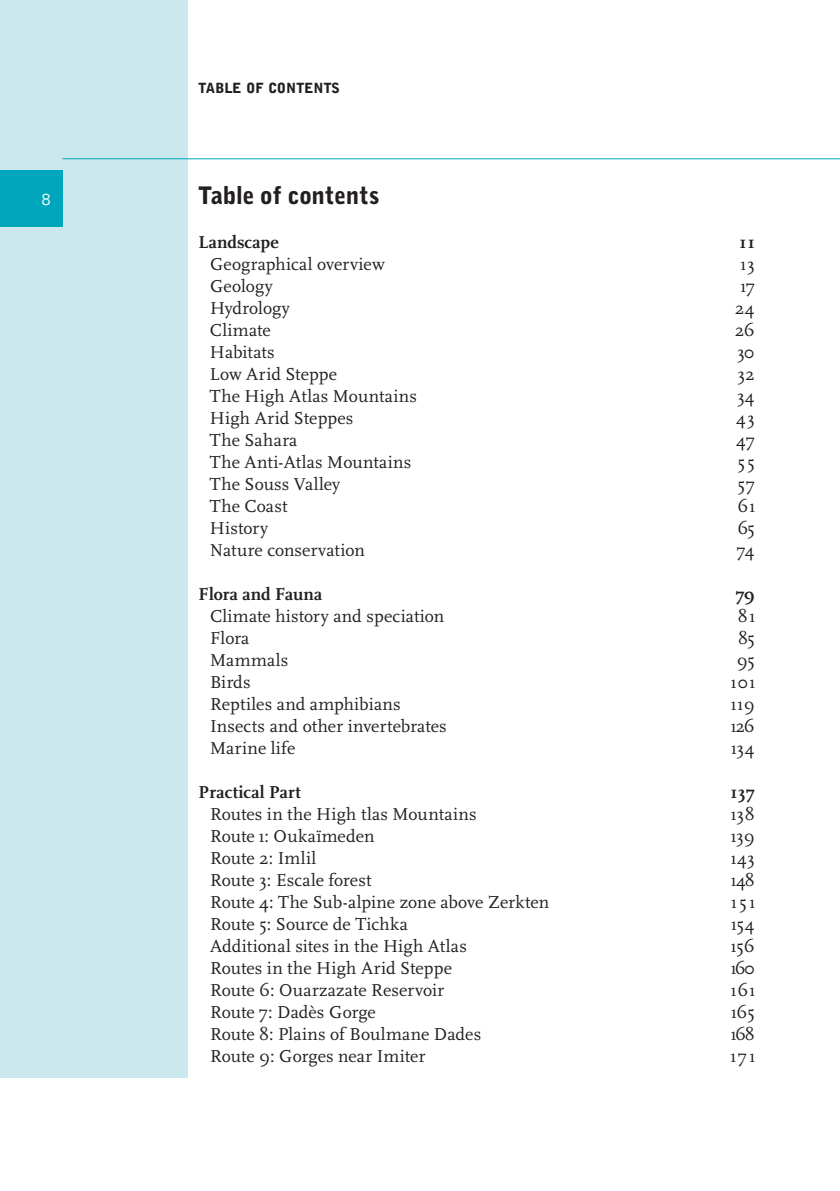
<style>
.page{position:relative;width:840px;height:1191px;background:#fff}
.page>*{position:absolute;margin:0;border:0;box-sizing:border-box;transform-origin:0 0}
.t1{font:900 24px "Bell Gothic";letter-spacing:-.005em;color:#231f20}
.t2{font:18px "Scala Pro";letter-spacing:.005em;color:#231f20}
.t3{font:700 18px "Scala Pro";letter-spacing:.01em;color:#231f20}
.t4{font:18px "Bell Gothic";color:#fff}
.t5{font:900 14px "Bell Gothic";color:#231f20}
</style>
<div class="page">
<div style="left:0;top:0;width:187px;height:1077px;background:#cae8ee"></div>
<hr style="left:62px;top:158px;width:777px;height:1px;background:#00a7bc">
<div style="left:0;top:170px;width:62px;height:57px;background:#00a7bc"></div>
<p class="t5" style="left:198px;top:78px;width:143px">TABLE OF CONTENTS</p>
<p class="t4" style="left:41px;top:187px;width:12px">8</p>
<h1 class="t1" style="left:198px;top:180px;width:182px">Table of contents</h1>
<p class="t3" style="left:198px;top:231px;width:82px">Landscape</p>
<p class="t3" style="left:739px;top:231px;width:17px">11</p>
<p class="t2" style="left:210px;top:253px;width:176px">Geographical overview</p>
<p class="t2" style="left:740px;top:253px;width:16px">13</p>
<p class="t2" style="left:210px;top:275px;width:64px">Geology</p>
<p class="t2" style="left:740px;top:275px;width:16px">17</p>
<p class="t2" style="left:210px;top:297px;width:81px">Hydrology</p>
<p class="t2" style="left:734px;top:297px;width:21px">24</p>
<p class="t2" style="left:210px;top:319px;width:62px">Climate</p>
<p class="t2" style="left:734px;top:319px;width:21px">26</p>
<p class="t2" style="left:210px;top:341px;width:66px">Habitats</p>
<p class="t2" style="left:736px;top:341px;width:19px">30</p>
<p class="t2" style="left:210px;top:363px;width:129px">Low Arid Steppe</p>
<p class="t2" style="left:737px;top:363px;width:19px">32</p>
<p class="t2" style="left:210px;top:385px;width:208px">The High Atlas Mountains</p>
<p class="t2" style="left:736px;top:385px;width:19px">34</p>
<p class="t2" style="left:210px;top:407px;width:145px">High Arid Steppes</p>
<p class="t2" style="left:735px;top:407px;width:20px">43</p>
<p class="t2" style="left:210px;top:429px;width:89px">The Sahara</p>
<p class="t2" style="left:735px;top:429px;width:20px">47</p>
<p class="t2" style="left:210px;top:451px;width:203px">The Anti-Atlas Mountains</p>
<p class="t2" style="left:737px;top:451px;width:19px">55</p>
<p class="t2" style="left:210px;top:473px;width:132px">The Souss Valley</p>
<p class="t2" style="left:737px;top:473px;width:19px">57</p>
<p class="t2" style="left:210px;top:495px;width:79px">The Coast</p>
<p class="t2" style="left:737px;top:495px;width:19px">61</p>
<p class="t2" style="left:210px;top:517px;width:59px">History</p>
<p class="t2" style="left:737px;top:517px;width:19px">65</p>
<p class="t2" style="left:210px;top:539px;width:156px">Nature conservation</p>
<p class="t2" style="left:736px;top:539px;width:20px">74</p>
<p class="t3" style="left:198px;top:583px;width:125px">Flora and Fauna</p>
<p class="t3" style="left:735px;top:583px;width:20px">79</p>
<p class="t2" style="left:210px;top:605px;width:236px">Climate history and speciation</p>
<p class="t2" style="left:737px;top:605px;width:18px">81</p>
<p class="t2" style="left:210px;top:627px;width:41px">Flora</p>
<p class="t2" style="left:737px;top:627px;width:18px">85</p>
<p class="t2" style="left:210px;top:649px;width:80px">Mammals</p>
<p class="t2" style="left:736px;top:649px;width:20px">95</p>
<p class="t2" style="left:210px;top:671px;width:42px">Birds</p>
<p class="t2" style="left:730px;top:671px;width:25px">101</p>
<p class="t2" style="left:210px;top:693px;width:192px">Reptiles and amphibians</p>
<p class="t2" style="left:730px;top:693px;width:25px">119</p>
<p class="t2" style="left:210px;top:715px;width:238px">Insects and other invertebrates</p>
<p class="t2" style="left:730px;top:715px;width:25px">126</p>
<p class="t2" style="left:210px;top:737px;width:87px">Marine life</p>
<p class="t2" style="left:731px;top:737px;width:25px">134</p>
<p class="t3" style="left:198px;top:781px;width:104px">Practical Part</p>
<p class="t3" style="left:730px;top:781px;width:26px">137</p>
<p class="t2" style="left:210px;top:803px;width:268px">Routes in the High tlas Mountains</p>
<p class="t2" style="left:730px;top:803px;width:25px">138</p>
<p class="t2" style="left:210px;top:825px;width:166px">Route 1: Oukaïmeden</p>
<p class="t2" style="left:730px;top:825px;width:25px">139</p>
<p class="t2" style="left:210px;top:847px;width:108px">Route 2: Imlil</p>
<p class="t2" style="left:730px;top:847px;width:25px">143</p>
<p class="t2" style="left:210px;top:869px;width:163px">Route 3: Escale forest</p>
<p class="t2" style="left:730px;top:869px;width:25px">148</p>
<p class="t2" style="left:210px;top:891px;width:341px">Route 4: The Sub-alpine zone above Zerkten</p>
<p class="t2" style="left:731px;top:891px;width:25px">151</p>
<p class="t2" style="left:210px;top:913px;width:199px">Route 5: Source de Tichka</p>
<p class="t2" style="left:731px;top:913px;width:25px">154</p>
<p class="t2" style="left:210px;top:935px;width:258px">Additional sites in the High Atlas</p>
<p class="t2" style="left:730px;top:935px;width:25px">156</p>
<p class="t2" style="left:210px;top:957px;width:243px">Routes in the High Arid Steppe</p>
<p class="t2" style="left:730px;top:957px;width:25px">160</p>
<p class="t2" style="left:210px;top:979px;width:235px">Route 6: Ouarzazate Reservoir</p>
<p class="t2" style="left:730px;top:979px;width:25px">161</p>
<p class="t2" style="left:210px;top:1001px;width:167px">Route 7: Dadès Gorge</p>
<p class="t2" style="left:731px;top:1001px;width:25px">165</p>
<p class="t2" style="left:210px;top:1023px;width:272px">Route 8: Plains of Boulmane Dades</p>
<p class="t2" style="left:730px;top:1023px;width:25px">168</p>
<p class="t2" style="left:210px;top:1045px;width:217px">Route 9: Gorges near Imiter</p>
<p class="t2" style="left:730px;top:1045px;width:26px">171</p>
</div>
